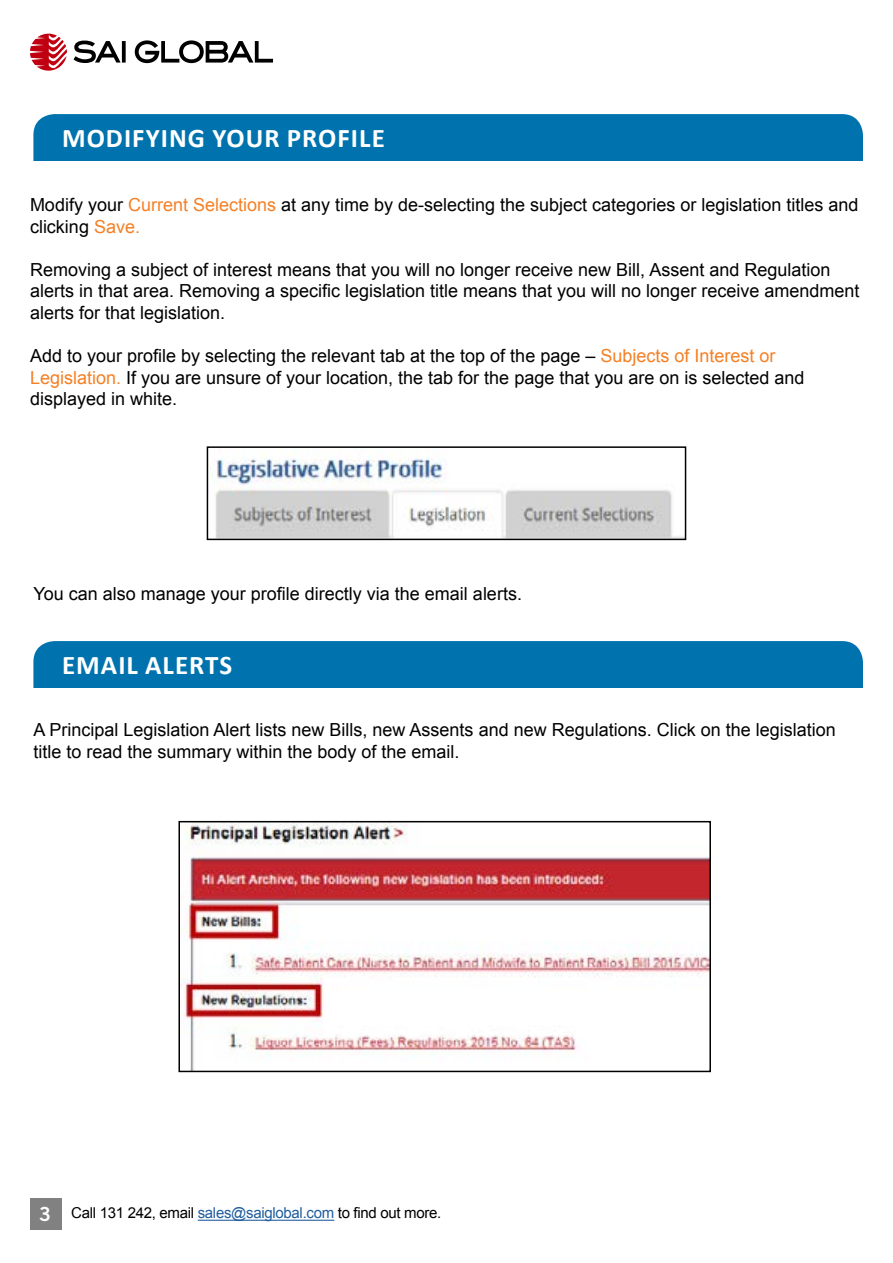
<style>
.page{position:relative;width:893px;height:1263px;background:#fff}
.page>*{position:absolute;margin:0;border:0;box-sizing:border-box;transform-origin:0 0}
.t1{font:700 27px "Calibri";letter-spacing:.04em;color:#fff}
.t2{font:18px/21.6px "Arial";color:#000}
.t3{font:15px "Arial";letter-spacing:-.02em;color:#000}
.s1{color:#f58025}
.s2{font-family:"Trade Gothic LT Bold Two";font-size:19.5px;color:#fff}
.s3{color:#215e9e}
</style>
<div class="page">
<div style="left:30px;top:1199px;width:31px;height:31px;background:#828181"></div>
<hr style="left:198px;top:1220px;width:136px;height:1px;background:#215e9e">
<svg style="left:30px;top:34px;width:37px;height:37px"></svg>
<svg style="left:73px;top:41px;width:53px;height:22px"></svg>
<svg style="left:135px;top:40px;width:138px;height:23px"></svg>
<div style="left:33px;top:114px;width:830px;height:47px;background:#0073ae"></div>
<div style="left:33px;top:641px;width:830px;height:47px;background:#0073ae"></div>
<img style="left:212px;top:453px;width:471px;height:84px">
<div style="left:207px;top:446px;width:479px;height:94px;border:2px solid #000"></div>
<img style="left:181px;top:824px;width:527px;height:245px">
<div style="left:178px;top:821px;width:533px;height:251px;border:2px solid #000"></div>
<h1 class="t1" style="left:62px;top:121px;width:324px">MODIFYING YOUR PROFILE</h1>
<p class="t2" style="left:30px;top:194px;width:830px">Modify your <span class="s1">Current Selections</span> at any time by de-selecting the subject categories or legislation titles and clicking <span class="s1">Save.</span></p>
<p class="t2" style="left:30px;top:259px;width:831px">Removing a subject of interest means that you will no longer receive new Bill, Assent and Regulation alerts in that area. Removing a specific legislation title means that you will no longer receive amendment alerts for that legislation.</p>
<p class="t2" style="left:30px;top:345px;width:776px">Add to your profile by selecting the relevant tab at the top of the page – <span class="s1">Subjects of Interest or<br>Legislation.</span> If you are unsure of your location, the tab for the page that you are on is selected and displayed in white.</p>
<p class="t2" style="left:33px;top:583px;width:490px">You can also manage your profile directly via the email alerts.</p>
<h1 class="t1" style="left:62px;top:647px;width:172px">EMAIL ALERTS</h1>
<p class="t2" style="left:33px;top:719px;width:804px">A Principal Legislation Alert lists new Bills, new Assents and new Regulations. Click on the legislation title to read the summary within the body of the email.</p>
<p class="t3" style="left:39px;top:1202px;width:404px"><span class="s2">3</span> Call 131 242, email <span class="s3">sales@saiglobal.com</span> to find out more.</p>
</div>
